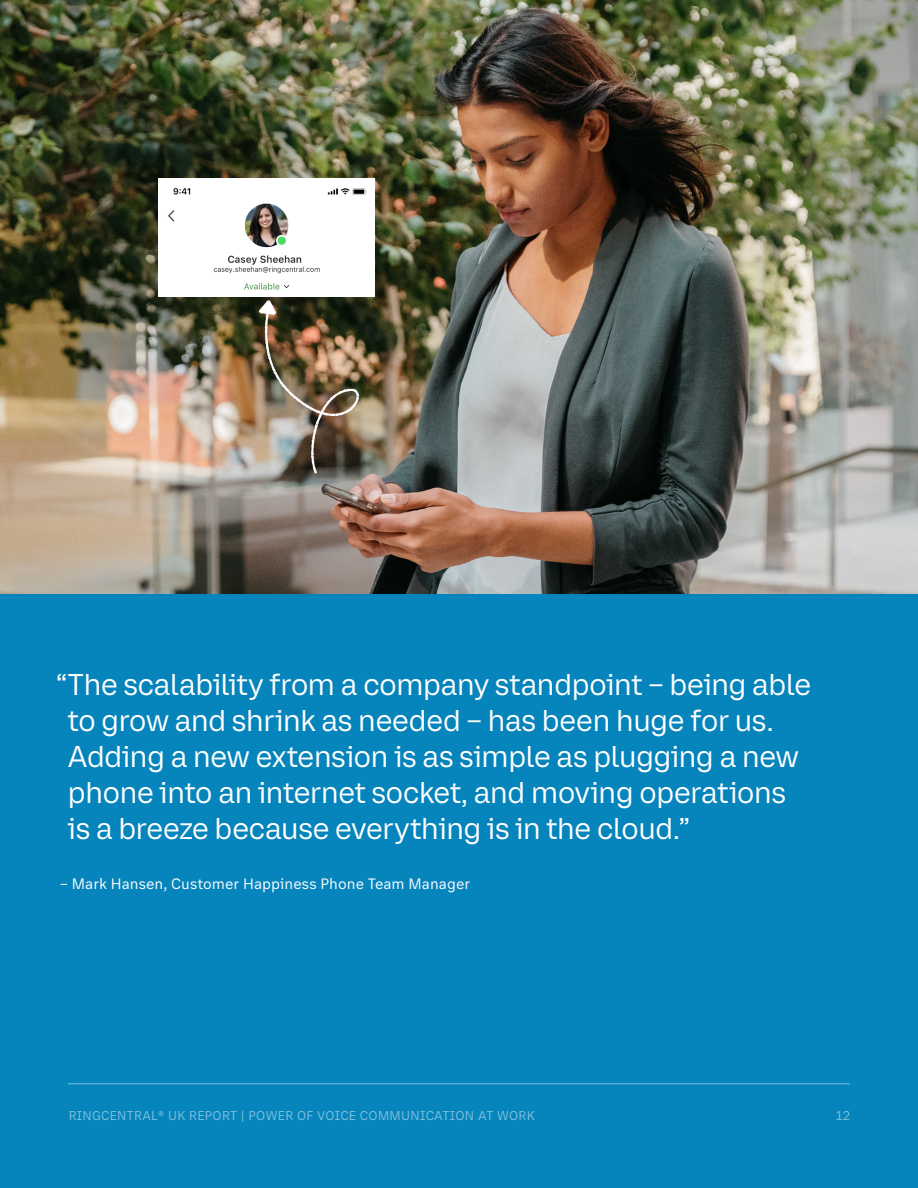
<style>
.page{position:relative;width:918px;height:1188px;background:#0684bc}
.page>*{position:absolute;margin:0;border:0;box-sizing:border-box;transform-origin:0 0}
.t1{font:30px/36px "Ring Central Display";letter-spacing:-.01em;color:#fff}
.t2{font:15px "Ring Central Sans";letter-spacing:.005em;color:#fff}
.t3{font:12.75px "Ring Central Sans";letter-spacing:.025em;color:#fff}
</style>
<div class="page">
<hr style="left:68px;top:1083px;width:782px;height:1px;background:#fff">
<img style="left:0;top:0;width:918px;height:594px">
<img style="left:159px;top:179px;width:215px;height:118px">
<img style="left:259px;top:300px;width:100px;height:174px">
<p class="t1" style="left:68px;top:666px;width:745px;text-indent:-12px">“The scalability from a company standpoint – being able to grow and shrink as needed – has been huge for us.<br>Adding a new extension is as simple as plugging a new phone into an internet socket, and moving operations is a breeze because everything is in the cloud.”</p>
<p class="t2" style="left:60px;top:874px;width:411px">– Mark Hansen, Customer Happiness Phone Team Manager</p>
<p class="t3" style="left:69px;top:1108px;width:468px">RINGCENTRAL® UK REPORT | POWER OF VOICE COMMUNICATION AT WORK</p>
<p class="t3" style="left:836px;top:1108px;width:15px">12</p>
</div>
